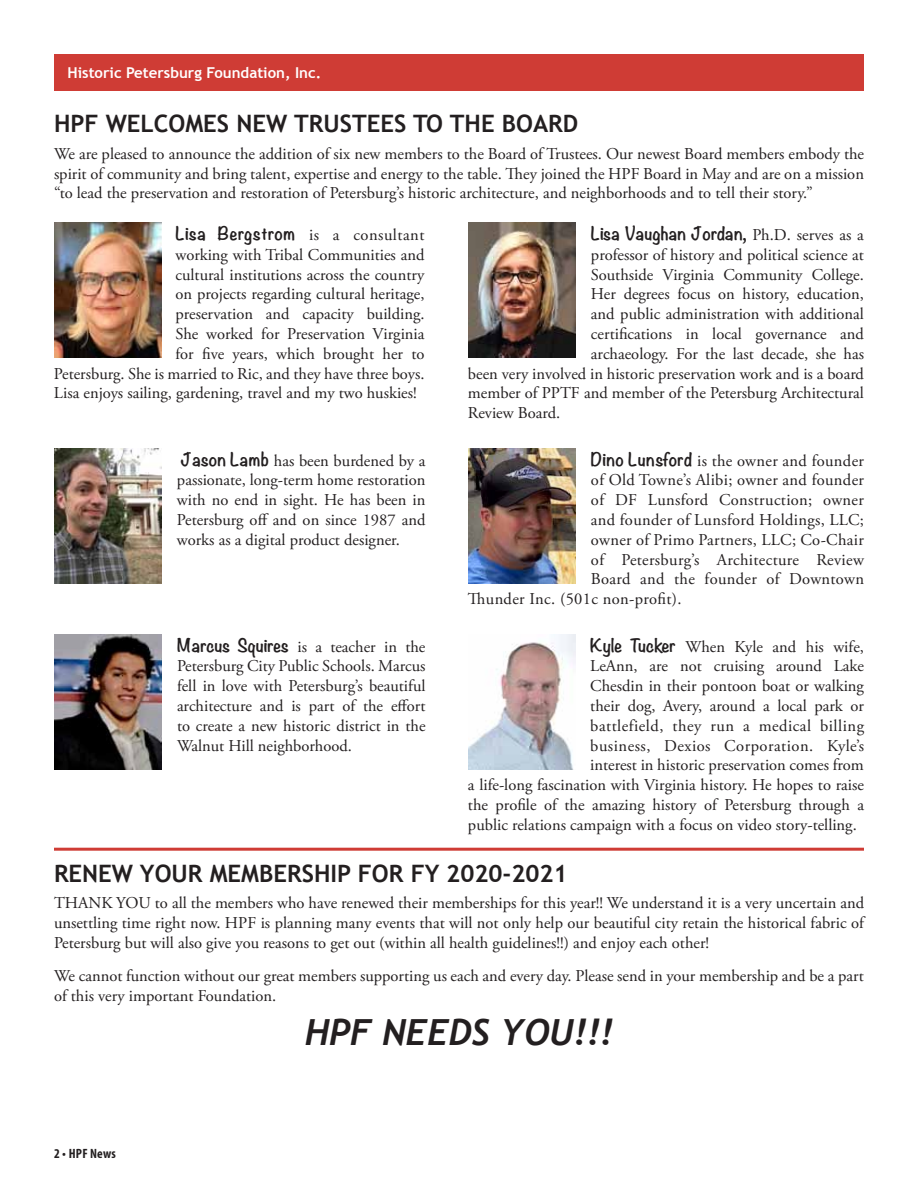
<style>
.page{position:relative;width:918px;height:1188px;background:#fff}
.page>*{position:absolute;margin:0;border:0;box-sizing:border-box;transform-origin:0 0}
.t1{font:italic 700 36px "Trebuchet";color:#231f20}
.t2{font:700 24px "Trebuchet MS";color:#231f20}
.t3{font:16.5px/19.8px "Adobe Garamond Pro";color:#231f20;text-align:justify}
.t4{font:16.5px "Adobe Garamond Pro";letter-spacing:.02em;color:#231f20}
.t5{font:16.5px "Adobe Garamond Pro";letter-spacing:.03em;color:#231f20}
.t6{font:700 16.5px "Noteworthy";color:#231f20}
.t7{font:700 16.5px "Noteworthy";letter-spacing:.03em;color:#231f20}
.t8{font:700 15px "Trebuchet MS";color:#fff}
.t9{font:700 condensed 13.5px "Myriad Pro";letter-spacing:.01em;color:#231f20}
.s1{font-family:"Adobe Garamond Pro";font-weight:400}
.s2{font-family:"Noteworthy";font-weight:700}
</style>
<div class="page">
<div style="left:54px;top:54px;width:810px;height:37px;background:#cf3c35"></div>
<hr style="left:54px;top:848px;width:810px;height:3px;background:#cf3c35">
<img style="left:54px;top:222px;width:108px;height:135px">
<img style="left:468px;top:222px;width:108px;height:135px">
<img style="left:54px;top:448px;width:108px;height:135px">
<img style="left:468px;top:448px;width:108px;height:135px">
<img style="left:54px;top:634px;width:108px;height:135px">
<img style="left:469px;top:634px;width:106px;height:135px">
<p class="t8" style="left:68px;top:63px;width:255px">HISTORIC PETERSBURG FOUNDATION, INC.</p>
<h2 class="t2" style="left:54px;top:109px;width:526px">HPF WELCOMES NEW TRUSTEES TO TH E BOARD</h2>
<p class="t3" style="left:54px;top:144px;width:812px">We are pleased to announce the addition of six new members to the Board of Trustees. Our newest Board members embody the spirit of community and bring talent, expertise and energy to the table. They joined the HPF Board in May and are on a mission “to lead the preservation and restoration of Petersburg’s historic architecture, and neighborhoods and to tell their story.”</p>
<p class="t7" style="left:176px;top:219px;width:251px">Lisa Bergstrom <span class="s1">is a consultant</span></p>
<p class="t3" style="left:176px;top:245px;width:250px">working with Tribal Communities and</p>
<p class="t3" style="left:176px;top:265px;width:250px">cultural institutions across the country</p>
<p class="t3" style="left:176px;top:285px;width:251px">on projects regarding cultural heritage,</p>
<p class="t3" style="left:176px;top:305px;width:251px">preservation and capacity building.</p>
<p class="t3" style="left:176px;top:324px;width:251px">She worked for Preservation Virginia</p>
<p class="t3" style="left:176px;top:344px;width:250px">for five years, which brought her to</p>
<p class="t3" style="left:54px;top:364px;width:372px">Petersburg. She is married to Ric, and they have three boys.</p>
<p class="t3" style="left:54px;top:384px;width:364px">Lisa enjoys sailing, gardening, travel and my two huskies!</p>
<p class="t6" style="left:591px;top:219px;width:274px">Lisa Vaughan Jordan, <span class="s1">Ph.D. serves as a</span></p>
<p class="t3" style="left:591px;top:245px;width:275px">professor of history and political science at</p>
<p class="t3" style="left:591px;top:265px;width:274px">Southside Virginia Community College.</p>
<p class="t3" style="left:591px;top:285px;width:274px">Her degrees focus on history, education,</p>
<p class="t3" style="left:591px;top:305px;width:274px">and public administration with additional</p>
<p class="t3" style="left:591px;top:324px;width:274px">certifications in local governance and</p>
<p class="t3" style="left:591px;top:344px;width:275px">archaeology. For the last decade, she has</p>
<p class="t3" style="left:468px;top:364px;width:397px">been very involved in historic preservation work and is a board</p>
<p class="t3" style="left:468px;top:384px;width:397px">member of PPTF and member of the Petersburg Architectural</p>
<p class="t3" style="left:468px;top:404px;width:94px">Review Board.</p>
<p class="t3" style="left:177px;top:451px;width:250px"><span class="s2">Jason Lamb</span> has been burdened by a passionate, long-term home restoration with no end in sight. He has been in Petersburg off and on since 1987 and works as a digital product designer.</p>
<p class="t4" style="left:591px;top:450px;width:275px"><span class="s2">Dino Lunsford</span> is the owner and founder</p>
<p class="t4" style="left:591px;top:470px;width:275px">of Old Towne’s Alibi; owner and founder</p>
<p class="t4" style="left:591px;top:490px;width:274px">of DF Lunsford Construction; owner</p>
<p class="t4" style="left:591px;top:510px;width:274px">and founder of Lunsford Holdings, LLC;</p>
<p class="t4" style="left:591px;top:530px;width:274px">owner of Primo Partners, LLC; Co-Chair</p>
<p class="t4" style="left:591px;top:549px;width:275px">of Petersburg’s Architecture Review</p>
<p class="t4" style="left:591px;top:569px;width:275px">Board and the founder of Downtown</p>
<p class="t4" style="left:468px;top:589px;width:215px">Thunder Inc. (501c non-profit).</p>
<p class="t3" style="left:177px;top:637px;width:250px"><span class="s2">Marcus Squires</span> is a teacher in the Petersburg City Public Schools. Marcus fell in love with Petersburg’s beautiful architecture and is part of the effort to create a new historic district in the Walnut Hill neighborhood.</p>
<p class="t3" style="left:590px;top:637px;width:275px"><span class="s2">Kyle Tucker</span> When Kyle and his wife,</p>
<p class="t3" style="left:590px;top:657px;width:275px">LeAnn, are not cruising around Lake</p>
<p class="t3" style="left:590px;top:677px;width:275px">Chesdin in their pontoon boat or walking</p>
<p class="t3" style="left:590px;top:696px;width:275px">their dog, Avery, around a local park or</p>
<p class="t5" style="left:590px;top:716px;width:275px">battlefield, they run a medical billing</p>
<p class="t5" style="left:590px;top:735px;width:275px">business, Dexios Corporation. Kyle’s</p>
<p class="t3" style="left:590px;top:756px;width:275px">interest in historic preservation comes from</p>
<p class="t3" style="left:468px;top:776px;width:398px">a life-long fascination with Virginia history. He hopes to raise</p>
<p class="t3" style="left:468px;top:795px;width:398px">the profile of the amazing history of Petersburg through a</p>
<p class="t3" style="left:468px;top:815px;width:390px">public relations campaign with a focus on video story-telling.</p>
<h2 class="t2" style="left:54px;top:858px;width:118px">RE NEW YOUR</h2>
<h2 class="t2" style="left:210px;top:858px;width:359px">MEMBERSHIP FOR FY 2020-2021</h2>
<p class="t3" style="left:54px;top:894px;width:812px">THANK YOU to all the members who have renewed their memberships for this year!! We understand it is a very uncertain and unsettling time right now. HPF is planning many events that will not only help our beautiful city retain the historical fabric of Petersburg but will also give you reasons to get out (within all health guidelines!!) and enjoy each other!</p>
<p class="t3" style="left:54px;top:967px;width:811px">We cannot function without our great members supporting us each and every day. Please send in your membership and be a part of this very important Foundation.</p>
<h1 class="t1" style="left:305px;top:1011px;width:310px">HPF NEEDS YOU!!!</h1>
<p class="t9" style="left:54px;top:1145px;width:63px">2 • HPF News</p>
</div>
